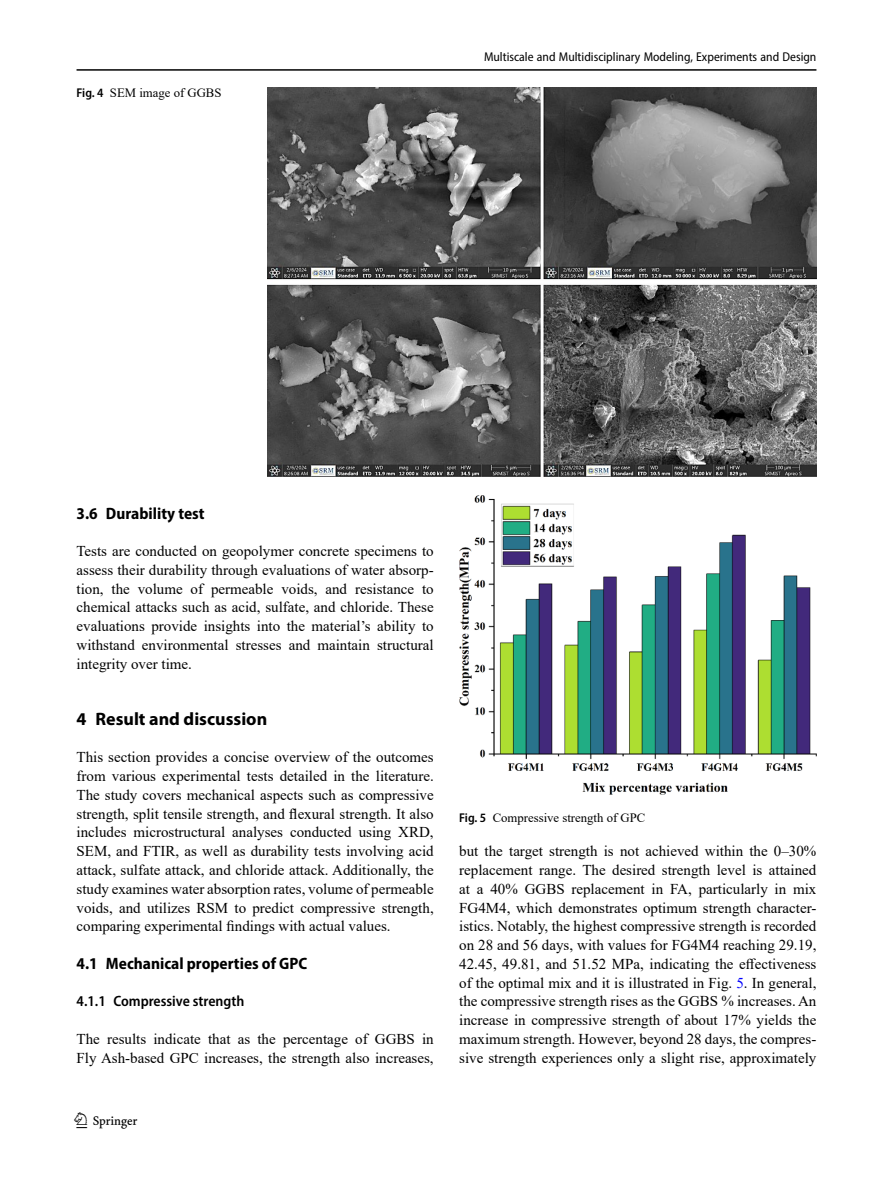
<style>
.page{position:relative;width:893px;height:1187px;background:#fff}
.page>*{position:absolute;margin:0;border:0;box-sizing:border-box;transform-origin:0 0}
.t1{font:22.5px "Springnew";color:#000}
.Head_1{font:700 18px "Myriad Pro";color:#000}
.Head_2{font:700 semi-condensed 16.5px "Myriad Pro";color:#000}
.Body_Text{font:15px/18.8px "Times New Roman";color:#000;text-align:justify}
.Head_3_after_2{font:600 semi-condensed 15px "Myriad Pro";color:#000}
.t2{font:semi-condensed 12.75px "Myriad Pro";color:#000}
.Figure_Caption{font:12.75px "Times New Roman";color:#000}
.Figure_Caption_Side{font:12.75px "Times New Roman";color:#000}
.s1{font-family:"Myriad Pro";font-weight:600;font-stretch:semi-condensed}
.s2{color:#00f}
</style>
<div class="page">
<hr style="left:77px;top:69px;width:739px;height:2px;background:#000">
<img style="left:459px;top:495px;width:357px;height:299px">
<img style="left:268px;top:87px;width:548px;height:389px">
<p class="Figure_Caption_Side" style="left:77px;top:83px;width:147px"><span class="s1">Fig. 4</span> SEM image of GGBS</p>
<p class="t2" style="left:484px;top:49px;width:334px">Multiscale and Multidisciplinary Modeling, Experiments and Design</p>
<p class="Head_2" style="left:77px;top:502px;width:130px">3.6 Durability test</p>
<p class="Body_Text" style="left:77px;top:541px;width:359px">Tests are conducted on geopolymer concrete specimens to assess their durability through evaluations of water absorp&shy;tion, the volume of permeable voids, and resistance to chemical attacks such as acid, sulfate, and chloride. These evaluations provide insights into the material’s ability to withstand environmental stresses and maintain structural integrity over time.</p>
<p class="Head_1" style="left:77px;top:707px;width:192px">4 Result and discussion</p>
<p class="Body_Text" style="left:77px;top:747px;width:359px">This section provides a concise overview of the outcomes from various experimental tests detailed in the literature.<br>The study covers mechanical aspects such as compressive strength, split tensile strength, and flexural strength. It also includes microstructural analyses conducted using XRD, SEM, and FTIR, as well as durability tests involving acid attack, sulfate attack, and chloride attack. Additionally, the study examines water absorption rates, volume of permeable voids, and utilizes RSM to predict compressive strength, comparing experimental findings with actual values.</p>
<p class="Head_2" style="left:77px;top:952px;width:232px">4.1 Mechanical properties of GPC</p>
<p class="Head_3_after_2" style="left:77px;top:991px;width:169px">4.1.1 Compressive strength</p>
<p class="Body_Text" style="left:77px;top:1028px;width:359px">The results indicate that as the percentage of GGBS in<br>Fly Ash-based GPC increases, the strength also increases,</p>
<h1 class="t1" style="left:77px;top:1107px;width:63px">1 3</h1>
<p class="Figure_Caption" style="left:459px;top:808px;width:188px"><span class="s1">Fig. 5</span> Compressive strength of GPC</p>
<p class="Body_Text" style="left:459px;top:841px;width:359px">but the target strength is not achieved within the 0–30% replacement range. The desired strength level is attained at a 40% GGBS replacement in FA, particularly in mix FG4M4, which demonstrates optimum strength character&shy;istics. Notably, the highest compressive strength is recorded on 28 and 56 days, with values for FG4M4 reaching 29.19, 42.45, 49.81, and 51.52 MPa, indicating the effectiveness of the optimal mix and it is illustrated in Fig. <span class="s2">5</span>. In general, the compressive strength rises as the GGBS % increases. An increase in compressive strength of about 17% yields the maximum strength. However, beyond 28 days, the compres&shy;sive strength experiences only a slight rise, approximately</p>
</div>
